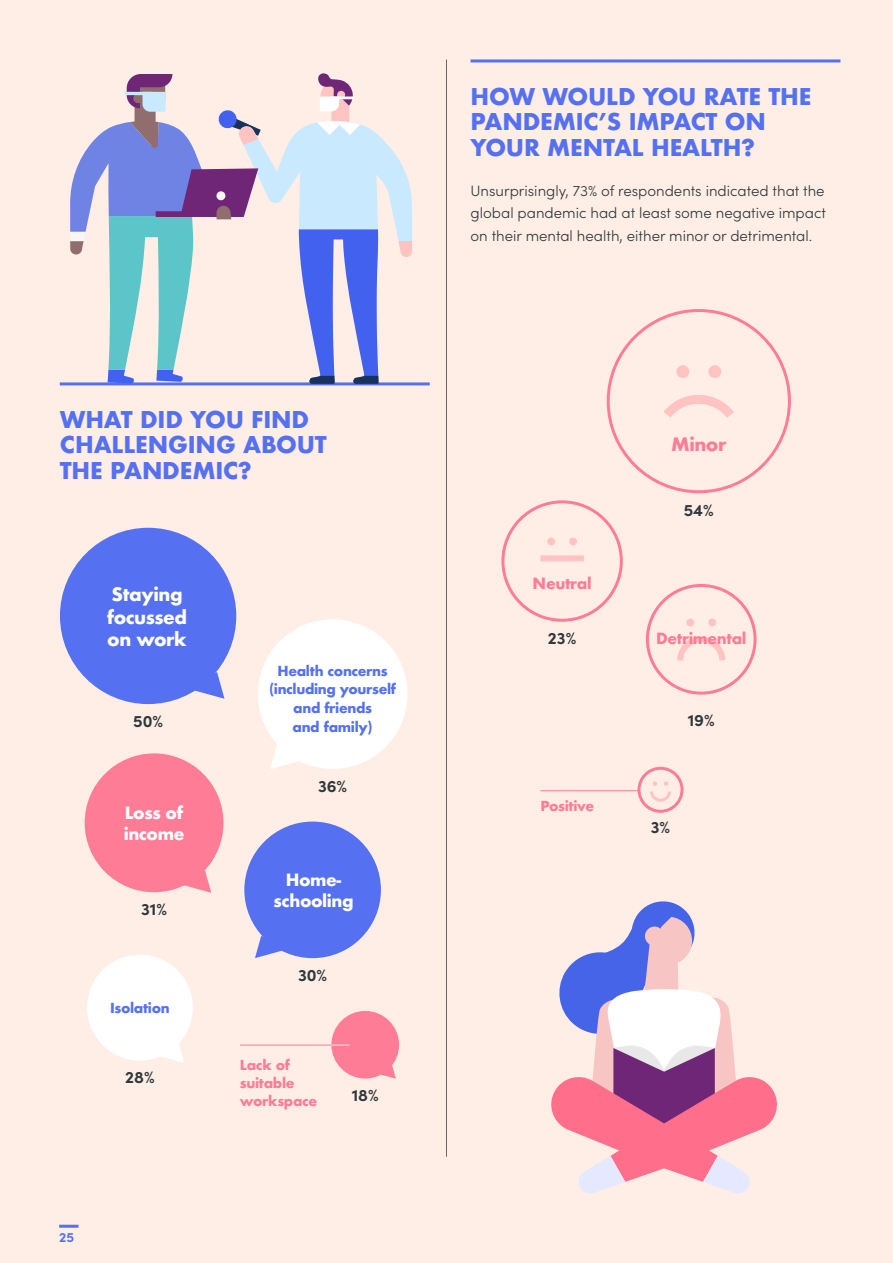
<style>
.page{position:relative;width:893px;height:1263px;background:#ffeee6}
.page>*{position:absolute;margin:0;border:0;box-sizing:border-box;transform-origin:0 0}
.t1{font:700 22.5px/25.5px "Futura";letter-spacing:-.01em;color:#5571f1}
.t2{font:700 18px/22.5px "Futura";letter-spacing:-.025em;color:#fff}
.t3{font:700 18px "Futura";letter-spacing:-.025em;color:#ff7c97}
.t4{font:700 16.65px "Sofia Pro";color:#30383b}
.t5{font:700 16.5px/21px "Futura";letter-spacing:-.025em;color:#fff;text-align:center}
.t6{font:300 15px/22.5px "Sofia Pro";color:#30383b;text-align:justify}
.t7{font:700 15px "Futura";letter-spacing:-.025em;color:#ff7c97}
.t8{font:700 13.5px/18.8px "Futura";letter-spacing:-.025em;color:#5571f1;text-align:center}
.t9{font:700 13.5px/18px "Futura";letter-spacing:-.025em;color:#ff7c97}
.t10{font:700 13.5px "Sofia Pro";color:#5571f1}
</style>
<div class="page">
<div style="left:85px;top:753px;width:138px;height:139px;background:#ff7c97;border-radius:69px"></div>
<div style="left:244px;top:821px;width:137px;height:137px;background:#5571f1;border-radius:68px"></div>
<div style="left:87px;top:955px;width:106px;height:105px;background:#fff;border-radius:53px"></div>
<hr style="left:60px;top:382px;width:370px;height:3px;background:#5571f1">
<div style="left:331px;top:1011px;width:68px;height:67px;background:#ff7c97;border-radius:34px"></div>
<div style="left:60px;top:528px;width:176px;height:176px;background:#5571f1;border-radius:88px"></div>
<svg style="left:184px;top:672px;width:40px;height:27px"></svg>
<hr style="left:240px;top:1045px;width:143px;height:1px;background:#ff7c97">
<svg style="left:331px;top:1045px;width:19px;height:1px"></svg>
<svg style="left:255px;top:936px;width:34px;height:22px"></svg>
<svg style="left:157px;top:1044px;width:27px;height:19px"></svg>
<svg style="left:375px;top:1065px;width:21px;height:14px"></svg>
<svg style="left:177px;top:870px;width:34px;height:23px"></svg>
<div style="left:258px;top:619px;width:149px;height:150px;background:#fff;border-radius:75px"></div>
<svg style="left:270px;top:745px;width:38px;height:24px"></svg>
<hr style="left:446px;top:60px;width:1px;height:1097px;background:#666">
<hr style="left:470px;top:59px;width:370px;height:3px;background:#5571f1">
<svg style="left:551px;top:901px;width:226px;height:292px"></svg>
<div style="left:501px;top:500px;width:122px;height:122px;border:3px solid #ff7c97;border-radius:50%"></div>
<div style="left:646px;top:584px;width:110px;height:111px;border:3px solid #ff7c97;border-radius:50%"></div>
<div style="left:637px;top:767px;width:46px;height:46px;border:3px solid #ff7c97;border-radius:50%"></div>
<hr style="left:540px;top:790px;width:100px;height:1px;background:#ff7c97">
<svg style="left:677px;top:636px;width:49px;height:25px"></svg>
<div style="left:686px;top:618px;width:8px;height:8px;background:#ffc3c2;border-radius:50%"></div>
<div style="left:708px;top:618px;width:8px;height:8px;background:#ffc3c2;border-radius:50%"></div>
<svg style="left:664px;top:395px;width:70px;height:23px"></svg>
<div style="left:676px;top:365px;width:13px;height:13px;background:#ffc3c2;border-radius:50%"></div>
<div style="left:708px;top:365px;width:13px;height:13px;background:#ffc3c2;border-radius:50%"></div>
<div style="left:547px;top:537px;width:8px;height:8px;background:#ffc3c2;border-radius:50%"></div>
<div style="left:569px;top:537px;width:8px;height:8px;background:#ffc3c2;border-radius:50%"></div>
<div style="left:540px;top:555px;width:44px;height:6px;background:#ffc3c2"></div>
<svg style="left:650px;top:781px;width:21px;height:21px"></svg>
<svg style="left:70px;top:73px;width:342px;height:311px"></svg>
<hr style="left:59px;top:1225px;width:19px;height:3px;background:#5571f1">
<h1 class="t1" style="left:60px;top:407px;width:269px">WHAT DID YOU FIND<br>CHALLENGING ABOUT<br>THE PANDEMIC?</h1>
<p class="t2" style="left:107px;top:583px;width:82px">Staying focussed on work</p>
<p class="t4" style="left:133px;top:708px;width:31px">50%</p>
<p class="t5" style="left:124px;top:802px;width:62px;text-align:left">Loss of income</p>
<p class="t4" style="left:141px;top:896px;width:27px">31%</p>
<p class="t8" style="left:110px;top:999px;width:61px">Isolation</p>
<p class="t4" style="left:125px;top:1064px;width:31px">28%</p>
<p class="t10" style="left:59px;top:1227px;width:17px">25</p>
<p class="t8" style="left:269px;top:661px;width:129px">Health concerns (including yourself and friends<br>and family)</p>
<p class="t4" style="left:318px;top:773px;width:31px">36%</p>
<p class="t5" style="left:273px;top:869px;width:82px">Home&shy;schooling</p>
<p class="t4" style="left:298px;top:962px;width:31px">30%</p>
<p class="t9" style="left:240px;top:1055px;width:79px">Lack of suitable workspace</p>
<p class="t4" style="left:352px;top:1082px;width:29px">18%</p>
<h1 class="t1" style="left:470px;top:84px;width:343px">HOW WOULD YOU RATE THE<br>PANDEMIC’S IMPACT ON<br>YOUR MENTAL HEALTH?</h1>
<p class="t6" style="left:470px;top:178px;width:357px">Unsurprisingly, 73% of respondents indicated that the global pandemic had at least some negative impact on their mental health, either minor or detrimental.</p>
<p class="t3" style="left:671px;top:431px;width:57px">Minor</p>
<p class="t7" style="left:533px;top:572px;width:61px">Neutral</p>
<p class="t4" style="left:548px;top:626px;width:30px">23%</p>
<p class="t9" style="left:540px;top:797px;width:55px">Positive</p>
<p class="t4" style="left:684px;top:497px;width:32px">54%</p>
<p class="t7" style="left:656px;top:627px;width:92px">Detrimental</p>
<p class="t4" style="left:688px;top:708px;width:28px">19%</p>
<p class="t4" style="left:651px;top:814px;width:21px">3%</p>
</div>
